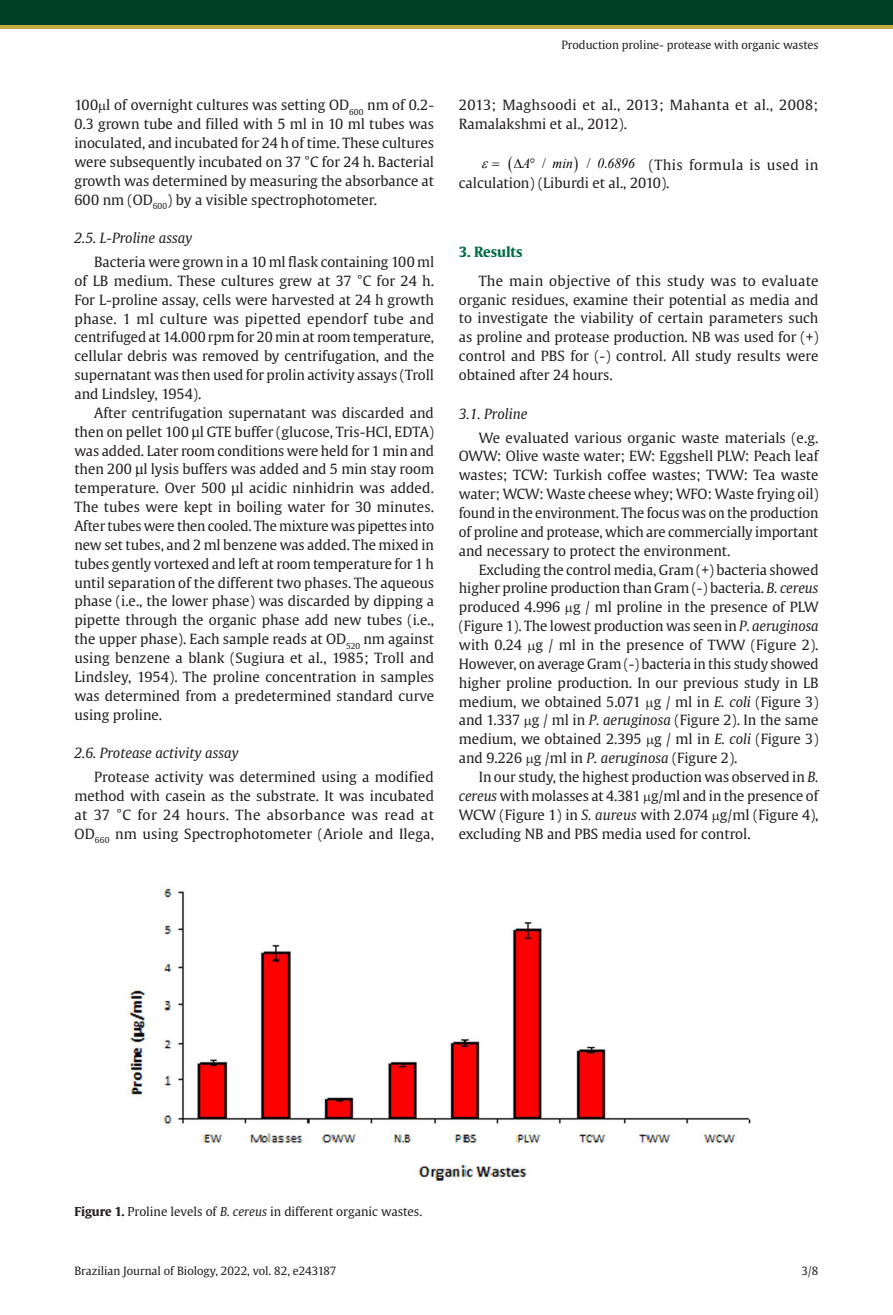
<style>
.page{position:relative;width:893px;height:1315px;background:#fff}
.page>*{position:absolute;margin:0;border:0;box-sizing:border-box;transform-origin:0 0}
.t1{font:italic 14.17px "Times New Roman";color:#000;scale:.96 1}
.t2{font:14.17px "Times New Roman";color:#000;scale:.96 1}
.Paragraph{font:14px/18.9px "Gulliver";color:#231f20;text-align:justify}
.Heading2{font:italic 14px "Gulliver";color:#231f20}
.Equation{font:14px/18.9px "Gulliver";color:#231f20}
.Heading1{font:700 14px "Gulliver";color:#006f45}
.FigureCaption{font:12.25px "Gulliver";color:#231f20}
.t3{font:11.38px "Gulliver";color:#231f20}
.s1{font-style:italic}
.s2{font-weight:700}
</style>
<div class="page">
<div style="left:0;top:12px;width:893px;height:17px;background:#bfad40"></div>
<div style="left:0;top:0;width:893px;height:25px;background:#004023"></div>
<img style="left:127px;top:886px;width:624px;height:296px">
<p class="Paragraph" style="left:74px;top:96px;width:361px">100 l of overnight cultures was setting OD<sub>600</sub> nm of 0.2- 0.3 grown tube and filled with 5 ml in 10 ml tubes was inoculated, and incubated for 24 h of time. These cultures were subsequently incubated on 37 °C for 24 h. Bacterial growth was determined by measuring the absorbance at 600 nm (OD<sub>600</sub>) by a visible spectrophotometer.</p>
<p class="Heading2" style="left:74px;top:230px;width:120px">2.5. L-Proline assay</p>
<p class="Paragraph" style="left:74px;top:252px;width:361px;text-indent:20px">Bacteria were grown in a 10 ml flask containing 100 ml of LB medium. These cultures grew at 37 °C for 24 h.<br>For L-proline assay, cells were harvested at 24 h growth phase. 1 ml culture was pipetted ependorf tube and centrifuged at 14.000 rpm for 20 min at room temperature, cellular debris was removed by centrifugation, and the supernatant was then used for prolin activity assays (Troll and Lindsley, 1954).</p>
<p class="Paragraph" style="left:74px;top:403px;width:361px;text-indent:20px">After centrifugation supernatant was discarded and then on pellet 100 µl GTE buffer (glucose, Tris-HCl, EDTA) was added. Later room conditions were held for 1 min and then 200 µl lysis buffers was added and 5 min stay room temperature. Over 500 µl acidic ninhidrin was added.<br>The tubes were kept in boiling water for 30 minutes.<br>After tubes were then cooled. The mixture was pipettes into new set tubes, and 2 ml benzene was added. The mixed in tubes gently vortexed and left at room temperature for 1 h until separation of the different two phases. The aqueous phase (i.e., the lower phase) was discarded by dipping a pipette through the organic phase add new tubes (i.e., the upper phase). Each sample reads at OD<sub>520</sub> nm against using benzene a blank (Sugiura et al., 1985; Troll and Lindsley, 1954). The proline concentration in samples was determined from a predetermined standard curve using proline.</p>
<p class="Heading2" style="left:74px;top:744px;width:166px">2.6. Protease activity assay</p>
<p class="Paragraph" style="left:74px;top:767px;width:361px;text-indent:20px">Protease activity was determined using a modified method with casein as the substrate. It was incubated at 37 °C for 24 hours. The absorbance was read at OD<sub>660</sub> nm using Spectrophotometer (Ariole and Ilega,</p>
<p class="t3" style="left:562px;top:37px;width:258px">Production proline- protease with organic wastes</p>
<p class="Paragraph" style="left:459px;top:96px;width:361px">2013; Maghsoodi et al., 2013; Mahanta et al., 2008;<br>Ramalakshmi et al., 2012).</p>
<p class="t1" style="left:514px;top:154px;width:19px">∆A</p>
<p class="t1" style="left:553px;top:154px;width:23px">min</p>
<p class="t1" style="left:597px;top:154px;width:40px">0 6896</p>
<p class="t2" style="left:542px;top:153px;width:5px">/</p>
<p class="t2" style="left:587px;top:153px;width:23px">/ .</p>
<p class="Equation" style="left:459px;top:155px;width:361px;text-indent:190px">(This formula is used in calculation) (Liburdi et al., 2010).</p>
<p class="Heading1" style="left:459px;top:243px;width:65px">3. Results</p>
<p class="Paragraph" style="left:459px;top:271px;width:361px;text-indent:20px">The main objective of this study was to evaluate organic residues, examine their potential as media and to investigate the viability of certain parameters such as proline and protease production. NB was used for (+) control and PBS for (-) control. All study results were obtained after 24 hours.</p>
<p class="Heading2" style="left:459px;top:405px;width:70px">3.1. Proline</p>
<p class="Paragraph" style="left:459px;top:428px;width:361px;text-indent:20px">We evaluated various organic waste materials (e.g.<br>OWW: Olive waste water; EW: Eggshell PLW: Peach leaf wastes; TCW: Turkish coffee wastes; TWW: Tea waste water; WCW: Waste cheese whey; WFO: Waste frying oil) found in the environment. The focus was on the production of proline and protease, which are commercially important and necessary to protect the environment.</p>
<p class="Paragraph" style="left:459px;top:560px;width:361px;text-indent:20px">Excluding the control media, Gram (+) bacteria showed higher proline production than Gram (-) bacteria. <span class="s1">B. cereus </span>produced 4.996 g / ml proline in the presence of PLW (Figure 1). The lowest production was seen in <span class="s1">P. aeruginosa </span>with 0.24 g / ml in the presence of TWW (Figure 2).<br>However, on average Gram (-) bacteria in this study showed higher proline production. In our previous study in LB medium, we obtained 5.071 g / ml in <span class="s1">E. coli</span> (Figure 3) and 1.337 g / ml in <span class="s1">P. aeruginosa</span> (Figure 2). In the same medium, we obtained 2.395 g / ml in <span class="s1">E. coli</span> (Figure 3) and 9.226 g /ml in <span class="s1">P. aeruginosa</span> (Figure 2).</p>
<p class="Paragraph" style="left:459px;top:767px;width:361px;text-indent:20px">In our study, the highest production was observed in <span class="s1">B. cereus</span> with molasses at 4.381 g/ml and in the presence of WCW (Figure 1) in <span class="s1">S. aureus</span> with 2.074 g/ml (Figure 4), excluding NB and PBS media used for control.</p>
<p class="FigureCaption" style="left:74px;top:1203px;width:349px"><span class="s2">Figure 1.</span> Proline levels of <span class="s1">B. cereus</span> in different organic wastes.</p>
<p class="t3" style="left:74px;top:1264px;width:263px">Brazilian Journal of Biology, 2022, vol. 82, e243187</p>
<p class="t3" style="left:801px;top:1264px;width:19px">3/8</p>
</div>
